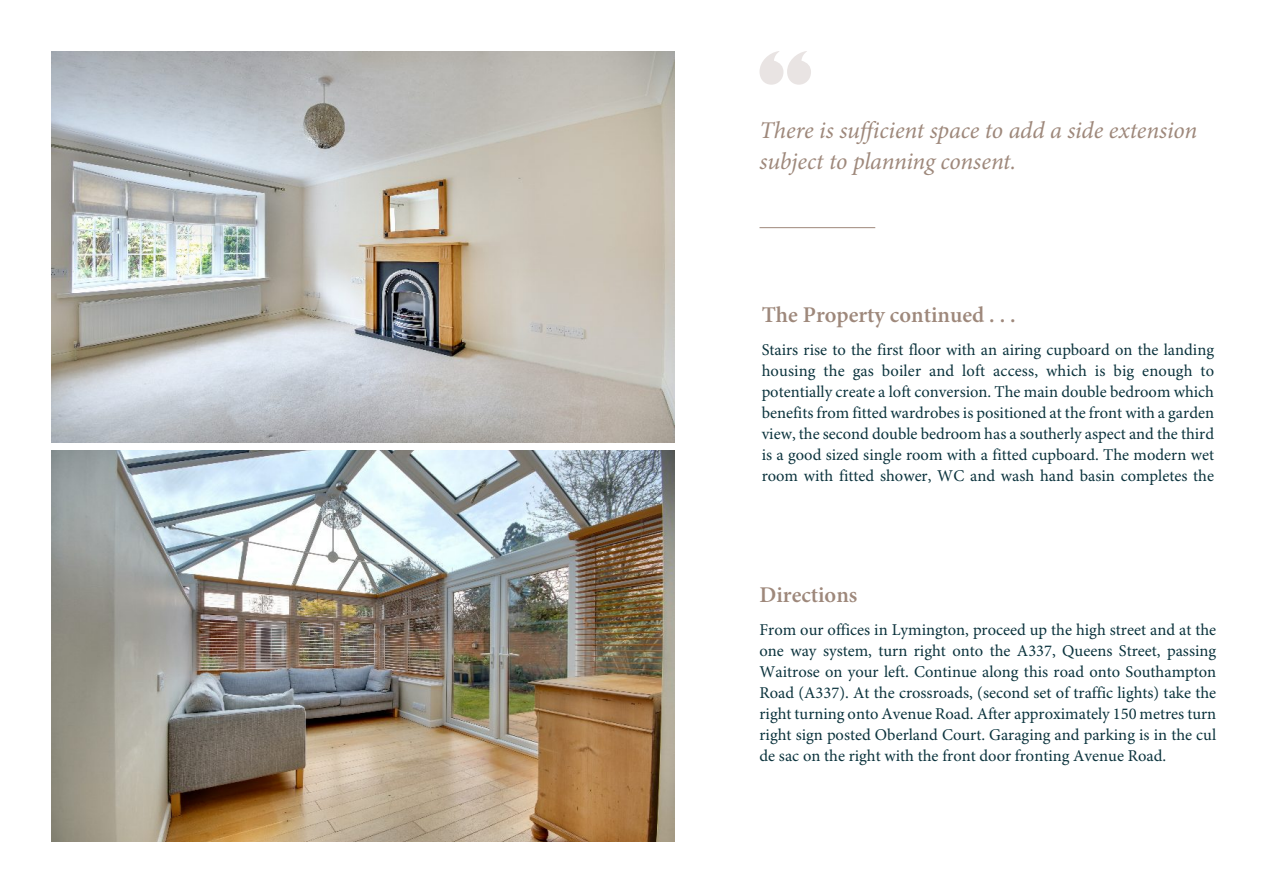
<style>
.page{position:relative;width:1263px;height:893px;background:#fff}
.page>*{position:absolute;margin:0;border:0;box-sizing:border-box;transform-origin:0 0}
.t1{font:italic 24px/30.8px "Minion Pro";letter-spacing:-.005em;color:#9e887b}
.t2{font:600 22.5px "Minion Pro";color:#9e887b}
.t3{font:16.5px/21.1px "Minion Pro";color:#0b333d;text-align:justify}
</style>
<div class="page">
<hr style="left:759px;top:227px;width:116px;height:1px;background:#9e887b">
<svg style="left:759px;top:51px;width:52px;height:34px"></svg>
<img style="left:51px;top:450px;width:624px;height:392px">
<img style="left:51px;top:51px;width:624px;height:392px">
<h1 class="t1" style="left:759px;top:117px;width:439px">There is sufficient space to add a side extension subject to planning consent.</h1>
<h2 class="t2" style="left:762px;top:306px;width:256px">The Property continued . . .</h2>
<p class="t3" style="left:762px;top:340px;width:454px">Stairs rise to the first floor with an airing cupboard on the landing housing the gas boiler and loft access, which is big enough to potentially create a loft conversion. The main double bedroom which benefits from fitted wardrobes is positioned at the front with a garden view, the second double bedroom has a southerly aspect and the third is a good sized single room with a fitted cupboard. The modern wet room with fitted shower, WC and wash hand basin completes the</p>
<h2 class="t2" style="left:759px;top:586px;width:99px">Directions</h2>
<p class="t3" style="left:759px;top:620px;width:458px">From our offices in Lymington, proceed up the high street and at the one way system, turn right onto the A337, Queens Street, passing Waitrose on your left. Continue along this road onto Southampton Road (A337). At the crossroads, (second set of traffic lights) take the right turning onto Avenue Road. After approximately 150 metres turn right sign posted Oberland Court. Garaging and parking is in the cul de sac on the right with the front door fronting Avenue Road.</p>
</div>
